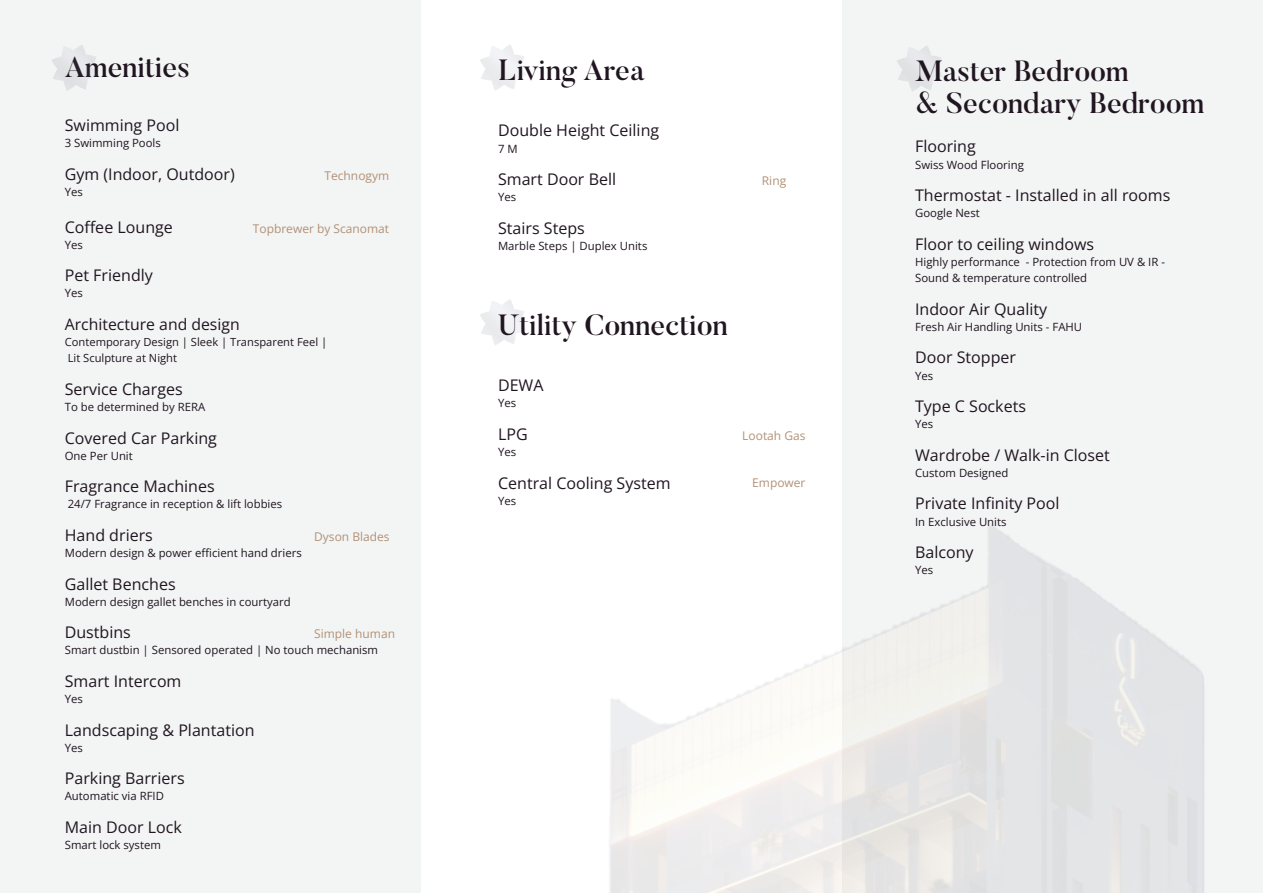
<style>
.page{position:relative;width:1263px;height:893px;background:#fff}
.page>*{position:absolute;margin:0;border:0;box-sizing:border-box;transform-origin:0 0}
.t1{font:500 29.1px/32px "Butler";color:#201520}
.t2{font:16.05px "Open Sans";color:#201520}
.t3{font:15.75px "Open Sans";color:#201520}
.t4{font:12px "Open Sans";color:#b29176}
.t5{font:11.4px/16.2px "Open Sans";color:#201520}
.t6{font:11.25px/16.2px "Open Sans";color:#201520}
</style>
<div class="page">
<div style="left:0;top:0;width:421px;height:893px;background:#f3f4f4"></div>
<div style="left:842px;top:0;width:421px;height:893px;background:linear-gradient(to bottom,#f7f8f8,#e7e8e8)"></div>
<svg style="left:480px;top:45px;width:45px;height:46px"></svg>
<svg style="left:52px;top:45px;width:45px;height:46px"></svg>
<svg style="left:897px;top:46px;width:45px;height:45px"></svg>
<svg style="left:480px;top:300px;width:46px;height:45px"></svg>
<h1 class="t1" style="left:65px;top:51px;width:127px">Amenities</h1>
<h1 class="t1" style="left:915px;top:55px;width:291px">Master Bedroom<br>&amp; Secondary Bedroom</h1>
<h2 class="t2" style="left:915px;top:136px;width:62px">Flooring</h2>
<p class="t5" style="left:915px;top:156px;width:110px">Swiss Wood Flooring</p>
<h2 class="t2" style="left:915px;top:184px;width:257px">Thermostat - Installed in all rooms</h2>
<p class="t5" style="left:915px;top:205px;width:66px">Google Nest</p>
<h2 class="t2" style="left:915px;top:233px;width:181px">Floor to ceiling windows</h2>
<p class="t5" style="left:915px;top:253px;width:251px">Highly performance - Protection from UV &amp; IR -<br>Sound &amp; temperature controlled</p>
<h2 class="t2" style="left:915px;top:298px;width:134px">Indoor Air Quality</h2>
<p class="t5" style="left:915px;top:318px;width:169px">Fresh Air Handling Units - FAHU</p>
<h2 class="t2" style="left:915px;top:346px;width:102px">Door Stopper</h2>
<p class="t5" style="left:915px;top:367px;width:20px">Yes</p>
<h2 class="t2" style="left:915px;top:395px;width:112px">Type C Sockets</h2>
<p class="t5" style="left:915px;top:416px;width:20px">Yes</p>
<h2 class="t2" style="left:915px;top:444px;width:196px">Wardrobe / Walk-in Closet</h2>
<p class="t5" style="left:915px;top:464px;width:95px">Custom Designed</p>
<h2 class="t2" style="left:915px;top:492px;width:146px">Private Infinity Pool</h2>
<p class="t5" style="left:915px;top:513px;width:93px">In Exclusive Units</p>
<h2 class="t2" style="left:915px;top:541px;width:60px">Balcony</h2>
<p class="t5" style="left:915px;top:562px;width:20px">Yes</p>
<h1 class="t1" style="left:498px;top:54px;width:148px">Living Area</h1>
<h2 class="t2" style="left:498px;top:120px;width:163px">Double Height Ceiling</h2>
<p class="t5" style="left:498px;top:140px;width:21px">7 M</p>
<h2 class="t2" style="left:498px;top:168px;width:120px">Smart Door Bell</h2>
<p class="t5" style="left:498px;top:189px;width:20px">Yes</p>
<h2 class="t2" style="left:498px;top:217px;width:88px">Stairs Steps</h2>
<p class="t5" style="left:498px;top:237px;width:151px">Marble Steps | Duplex Units</p>
<h2 class="t2" style="left:65px;top:114px;width:116px">Swimming Pool</h2>
<p class="t5" style="left:65px;top:135px;width:98px">3 Swimming Pools</p>
<h2 class="t2" style="left:65px;top:163px;width:172px">Gym (Indoor, Outdoor)</h2>
<p class="t5" style="left:65px;top:183px;width:20px">Yes</p>
<h2 class="t2" style="left:65px;top:216px;width:110px">Coffee Lounge</h2>
<p class="t5" style="left:65px;top:236px;width:20px">Yes</p>
<h2 class="t2" style="left:65px;top:264px;width:90px">Pet Friendly</h2>
<p class="t5" style="left:65px;top:285px;width:20px">Yes</p>
<h3 class="t3" style="left:65px;top:313px;width:176px">Architecture and design</h3>
<p class="t6" style="left:65px;top:334px;width:264px">Contemporary Design | Sleek | Transparent Feel |<br>Lit Sculpture at Night</p>
<h2 class="t2" style="left:65px;top:378px;width:119px">Service Charges</h2>
<p class="t5" style="left:65px;top:399px;width:142px">To be determined by RERA</p>
<h2 class="t2" style="left:65px;top:427px;width:154px">Covered Car Parking</h2>
<p class="t5" style="left:65px;top:447px;width:70px">One Per Unit</p>
<h2 class="t2" style="left:65px;top:475px;width:151px">Fragrance Machines</h2>
<p class="t5" style="left:68px;top:496px;width:216px">24/7 Fragrance in reception &amp; lift lobbies</p>
<h2 class="t2" style="left:65px;top:524px;width:90px">Hand driers</h2>
<p class="t5" style="left:65px;top:545px;width:238px">Modern design &amp; power efficient hand driers</p>
<h2 class="t2" style="left:65px;top:573px;width:112px">Gallet Benches</h2>
<p class="t5" style="left:65px;top:593px;width:227px">Modern design gallet benches in courtyard</p>
<h2 class="t2" style="left:65px;top:621px;width:68px">Dustbins</h2>
<p class="t5" style="left:65px;top:642px;width:315px">Smart dustbin | Sensored operated | No touch mechanism</p>
<h2 class="t2" style="left:65px;top:670px;width:118px">Smart Intercom</h2>
<p class="t5" style="left:65px;top:691px;width:20px">Yes</p>
<h2 class="t2" style="left:65px;top:719px;width:191px">Landscaping &amp; Plantation</h2>
<p class="t5" style="left:65px;top:739px;width:20px">Yes</p>
<h2 class="t2" style="left:65px;top:767px;width:121px">Parking Barriers</h2>
<p class="t5" style="left:65px;top:788px;width:101px">Automatic via RFID</p>
<h2 class="t2" style="left:65px;top:816px;width:119px">Main Door Lock</h2>
<p class="t5" style="left:65px;top:837px;width:98px">Smart lock system</p>
<p class="t4" style="left:324px;top:167px;width:66px">Technogym</p>
<p class="t4" style="left:762px;top:173px;width:26px">Ring</p>
<p class="t4" style="left:253px;top:220px;width:138px">Topbrewer by Scanomat</p>
<h1 class="t1" style="left:498px;top:309px;width:231px">Utility Connection</h1>
<h2 class="t2" style="left:498px;top:374px;width:47px">DEWA</h2>
<p class="t5" style="left:498px;top:395px;width:20px">Yes</p>
<h2 class="t2" style="left:498px;top:423px;width:31px">LPG</h2>
<p class="t5" style="left:498px;top:444px;width:20px">Yes</p>
<h2 class="t2" style="left:498px;top:472px;width:174px">Central Cooling System</h2>
<p class="t5" style="left:498px;top:492px;width:20px">Yes</p>
<p class="t4" style="left:742px;top:427px;width:65px">Lootah Gas</p>
<p class="t4" style="left:752px;top:474px;width:55px">Empower</p>
<p class="t4" style="left:314px;top:528px;width:77px">Dyson Blades</p>
<p class="t4" style="left:314px;top:626px;width:82px">Simple human</p>
</div>
